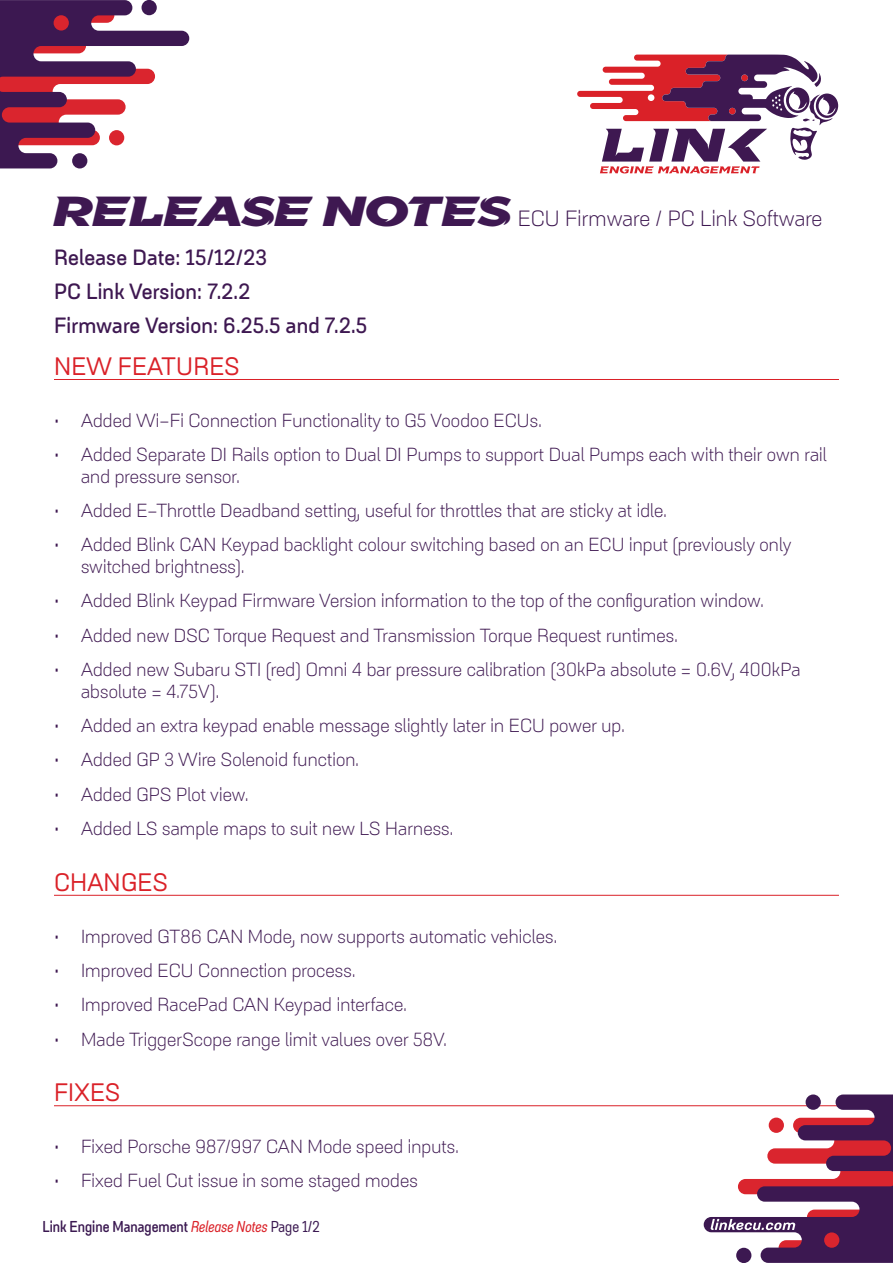
<style>
.page{position:relative;width:893px;height:1263px;background:#fff}
.page>*{position:absolute;margin:0;border:0;box-sizing:border-box;transform-origin:0 0}
.t1{font:42px "LINK Display V3";letter-spacing:.01em;color:#3e1851}
.Head_2{font:600 24px "Itaca Wide";letter-spacing:.01em;color:#da2128}
.Intro{font:700 21px "Itaca Wide";letter-spacing:.01em;color:#3e1851}
.Intro-2{font:21px "Itaca Wide";letter-spacing:.01em;color:#3e1851}
.t2{font:18px/21.6px "Itaca Wide";letter-spacing:.01em;color:#3e1851}
.t3{font:700 15px "Itaca";color:#3b1951}
.s1{font-weight:600;font-style:italic;color:#da2128}
.s2{font-weight:600}
</style>
<div class="page">
<hr style="left:54px;top:379px;width:785px;height:1px;background:#da2128">
<hr style="left:54px;top:895px;width:785px;height:1px;background:#da2128">
<hr style="left:54px;top:1105px;width:785px;height:1px;background:#da2128">
<svg style="left:0;top:0;width:189px;height:168px"></svg>
<div style="left:142px;top:0;width:15px;height:15px;background:#3c1851;border-radius:50%"></div>
<div style="left:54px;top:15px;width:15px;height:16px;background:#da252e;border-radius:50%"></div>
<div style="left:72px;top:153px;width:15px;height:15px;background:#3c1851;border-radius:50%"></div>
<svg style="left:577px;top:54px;width:262px;height:120px"></svg>
<svg style="left:704px;top:1094px;width:189px;height:169px"></svg>
<p class="t1" style="left:54px;top:190px;width:458px">RELEASE NOTES</p>
<p class="Intro-2" style="left:518px;top:202px;width:306px">ECU Firmware / PC Link Software</p>
<p class="Intro" style="left:54px;top:241px;width:215px">Release Date: 15/12/23</p>
<p class="Intro" style="left:54px;top:275px;width:198px">PC Link Version: 7.2.2</p>
<p class="Intro" style="left:54px;top:308px;width:315px">Firmware Version: 6.25.5 and 7.2.5</p>
<p class="Head_2" style="left:54px;top:347px;width:187px">NEW FEATURES</p>
<p class="t2" style="left:54px;top:408px;width:489px">• Added Wi-Fi Connection Functionality to G5 Voodoo ECUs.</p>
<p class="t2" style="left:81px;top:443px;width:747px;text-indent:-27px">• Added Separate DI Rails option to Dual DI Pumps to support Dual Pumps each with their own rail and pressure sensor.</p>
<p class="t2" style="left:54px;top:499px;width:614px">• Added E-Throttle Deadband setting, useful for throttles that are sticky at idle.</p>
<p class="t2" style="left:81px;top:533px;width:712px;text-indent:-27px">• Added Blink CAN Keypad backlight colour switching based on an ECU input (previously only switched brightness).</p>
<p class="t2" style="left:54px;top:589px;width:711px">• Added Blink Keypad Firmware Version information to the top of the configuration window.</p>
<p class="t2" style="left:54px;top:623px;width:625px">• Added new DSC Torque Request and Transmission Torque Request runtimes.</p>
<p class="t2" style="left:81px;top:658px;width:721px;text-indent:-27px">• Added new Subaru STI (red) Omni 4 bar pressure calibration (30kPa absolute = 0.6V, 400kPa absolute = 4.75V).</p>
<p class="t2" style="left:54px;top:714px;width:572px">• Added an extra keypad enable message slightly later in ECU power up.</p>
<p class="t2" style="left:54px;top:748px;width:306px">• Added GP 3 Wire Solenoid function.</p>
<p class="t2" style="left:54px;top:782px;width:196px">• Added GPS Plot view.</p>
<p class="t2" style="left:54px;top:817px;width:401px">• Added LS sample maps to suit new LS Harness.</p>
<p class="Head_2" style="left:54px;top:863px;width:115px">CHANGES</p>
<p class="t2" style="left:54px;top:924px;width:504px">• Improved GT86 CAN Mode, now supports automatic vehicles.</p>
<p class="t2" style="left:54px;top:958px;width:303px">• Improved ECU Connection process.</p>
<p class="t2" style="left:54px;top:993px;width:354px">• Improved RacePad CAN Keypad interface.</p>
<p class="t2" style="left:54px;top:1027px;width:394px">• Made TriggerScope range limit values over 58V.</p>
<p class="Head_2" style="left:54px;top:1073px;width:68px">FIXES</p>
<p class="t2" style="left:54px;top:1134px;width:406px">• Fixed Porsche 987/997 CAN Mode speed inputs.</p>
<p class="t2" style="left:54px;top:1169px;width:365px">• Fixed Fuel Cut issue in some staged modes</p>
<p class="t3" style="left:43px;top:1214px;width:279px">Link Engine Management <span class="s1">Release Notes</span> <span class="s2">Page 1/2</span></p>
</div>
